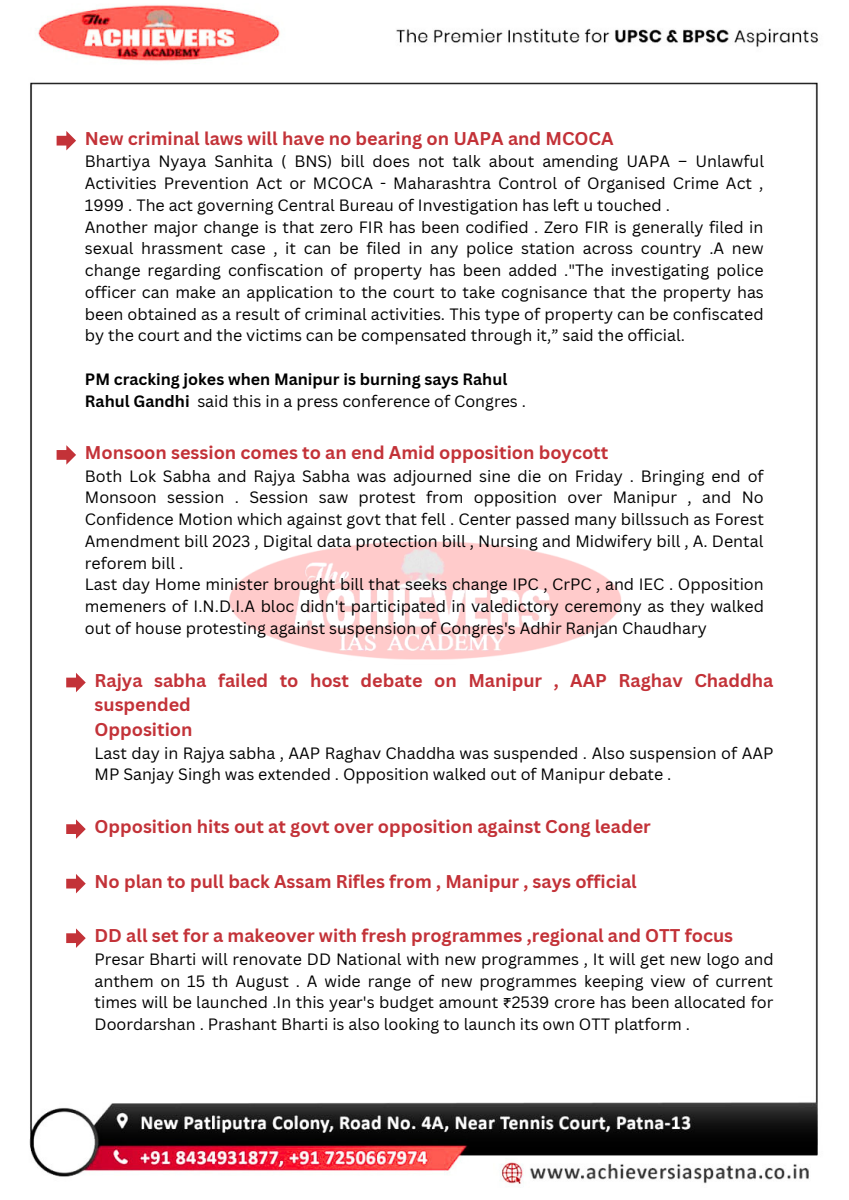
<style>
.page{position:relative;width:849px;height:1200px;background:#fff}
.page>*{position:absolute;margin:0;border:0;box-sizing:border-box;transform-origin:0 0}
.t1{font:700 18px/24.8px "Canva Sans";color:#c33238}
.t2{font:16px/21.8px "Canva Sans";color:#000;text-align:justify}
.t3{font:700 16px "Canva Sans";color:#000}
.s1{font-weight:700}
.s2{font-family:"Noto Sans Gurmukhi"}
</style>
<div class="page">
<img style="left:29px;top:5px;width:789px;height:1179px">
<img style="left:210px;top:511px;width:433px;height:184px">
<svg style="left:57px;top:131px;width:19px;height:19px"></svg>
<svg style="left:57px;top:445px;width:19px;height:20px"></svg>
<svg style="left:66px;top:673px;width:20px;height:19px"></svg>
<svg style="left:66px;top:819px;width:20px;height:20px"></svg>
<svg style="left:66px;top:874px;width:20px;height:19px"></svg>
<svg style="left:66px;top:928px;width:20px;height:20px"></svg>
<p class="t1" style="left:85px;top:125px;width:530px">New criminal laws will have no bearing on UAPA and MCOCA</p>
<p class="t2" style="left:85px;top:150px;width:680px">Bhartiya Nyaya Sanhita ( BNS) bill does not talk about amending UAPA – Unlawful Activities Prevention Act or MCOCA - Maharashtra Control of Organised Crime Act , 1999 . The act governing Central Bureau of Investigation has left u touched .</p>
<p class="t2" style="left:85px;top:215px;width:680px">Another major change is that zero FIR has been codified . Zero FIR is generally filed in sexual hrassment case , it can be filed in any police station across country .A new change regarding confiscation of property has been added ."The investigating police officer can make an application to the court to take cognisance that the property has been obtained as a result of criminal activities. This type of property can be confiscated by the court and the victims can be compensated through it,” said the official.</p>
<p class="t3" style="left:85px;top:368px;width:424px">PM cracking jokes when Manipur is burning says Rahul</p>
<p class="t2" style="left:85px;top:389px;width:442px"><span class="s1">Rahul Gandhi</span> said this in a press conference of Congres .</p>
<p class="t1" style="left:85px;top:440px;width:525px">Monsoon session comes to an end Amid opposition boycott</p>
<p class="t2" style="left:85px;top:464px;width:680px">Both Lok Sabha and Rajya Sabha was adjourned sine die on Friday . Bringing end of Monsoon session . Session saw protest from opposition over Manipur , and No Confidence Motion which against govt that fell . Center passed many billssuch as Forest Amendment bill 2023 , Digital data protection bill , Nursing and Midwifery bill , A. Dental reforem bill .</p>
<p class="t2" style="left:85px;top:573px;width:680px">Last day Home minister brought bill that seeks change IPC , CrPC , and IEC . Opposition memeners of I.N.D.I.A bloc didn't participated in valedictory ceremony as they walked out of house protesting against suspension of Congres's Adhir Ranjan Chaudhary</p>
<p class="t1" style="left:94px;top:667px;width:680px">Rajya sabha failed to host debate on Manipur , AAP Raghav Chaddha suspended</p>
<p class="t1" style="left:94px;top:717px;width:99px">Opposition</p>
<p class="t2" style="left:94px;top:742px;width:680px">Last day in Rajya sabha , AAP Raghav Chaddha was suspended . Also suspension of AAP<br>MP Sanjay Singh was extended . Opposition walked out of Manipur debate .</p>
<p class="t1" style="left:94px;top:814px;width:557px">Opposition hits out at govt over opposition against Cong leader</p>
<p class="t1" style="left:94px;top:868px;width:543px">No plan to pull back Assam Rifles from , Manipur , says official</p>
<p class="t1" style="left:94px;top:923px;width:640px">DD all set for a makeover with fresh programmes ,regional and OTT focus</p>
<p class="t2" style="left:94px;top:948px;width:680px">Presar Bharti will renovate DD National with new programmes , It will get new logo and anthem on 15 th August . A wide range of new programmes keeping view of current times will be launched .In this year's budget amount <span class="s2">₹</span>2539 crore has been allocated for Doordarshan . Prashant Bharti is also looking to launch its own OTT platform .</p>
</div>
